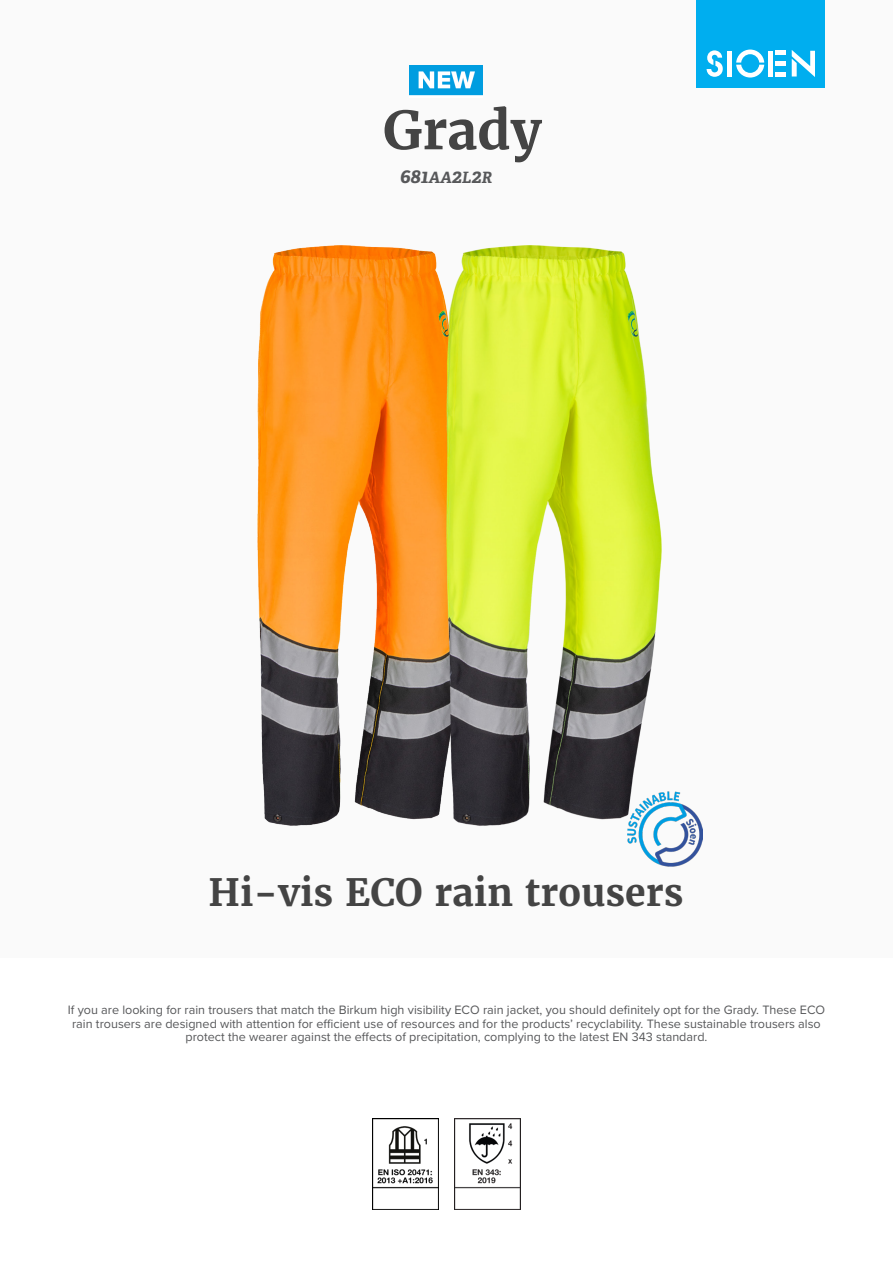
<style>
.page{position:relative;width:893px;height:1263px;background:#fff}
.page>*{position:absolute;margin:0;border:0;box-sizing:border-box;transform-origin:0 0}
.product_name{font:700 52.5px "Merriweather";color:#444}
.product_h2{font:700 37.5px "Merriweather";color:#444}
.product_ref{font:italic 700 19.5px "Adelle";color:#57585a}
.product_description{font:12.6px/13.6px "Proxima Nova";color:#57585a;text-align:center}
.s1{font-size:15.6px}
</style>
<div class="page">
<div style="left:0;top:0;width:893px;height:957px;background:#fafafa"></div>
<div style="left:697px;top:0;width:128px;height:88px;background:#00aeef"></div>
<svg style="left:707px;top:50px;width:16px;height:27px"></svg>
<svg style="left:736px;top:50px;width:28px;height:28px"></svg>
<div style="left:727px;top:51px;width:5px;height:26px;background:#fff"></div>
<div style="left:768px;top:51px;width:5px;height:26px;background:#fff"></div>
<div style="left:775px;top:72px;width:11px;height:5px;background:#fff"></div>
<div style="left:775px;top:61px;width:11px;height:5px;background:#fff"></div>
<hr style="left:775px;top:51px;width:11px;height:4px;background:#fff">
<svg style="left:792px;top:50px;width:23px;height:27px"></svg>
<img style="left:372px;top:1118px;width:66px;height:92px">
<img style="left:454px;top:1118px;width:67px;height:92px">
<img style="left:257px;top:248px;width:41px;height:578px">
<img style="left:298px;top:245px;width:405px;height:622px">
<img style="left:409px;top:65px;width:73px;height:31px">
<p class="product_name" style="left:383px;top:97px;width:161px">Grady</p>
<p class="product_ref" style="left:400px;top:164px;width:94px">681<span class="s1">AA</span>2<span class="s1">L</span>2<span class="s1">R</span></p>
<p class="product_h2" style="left:208px;top:868px;width:477px">Hi-vis ECO rain trousers</p>
<p class="product_description" style="left:68px;top:1002px;width:759px">If you are looking for rain trousers that match the Birkum high visibility ECO rain jacket, you should definitely opt for the Grady. These ECO rain trousers are designed with attention for efficient use of resources and for the products’ recyclability. These sustainable trousers also protect the wearer against the effects of precipitation, complying to the latest EN 343 standard.</p>
</div>
